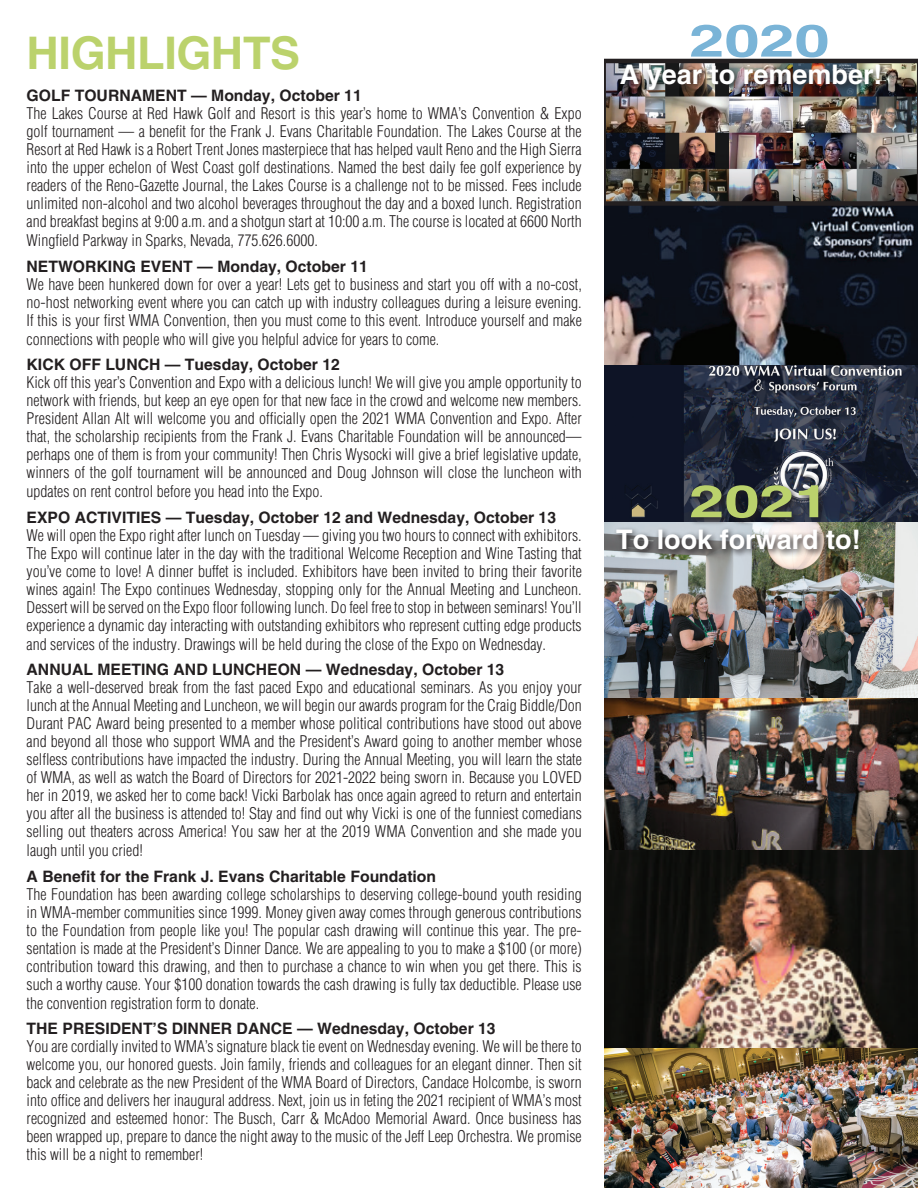
<style>
.page{position:relative;width:918px;height:1188px;background:#fff}
.page>*{position:absolute;margin:0;border:0;box-sizing:border-box;transform-origin:0 0}
.FJE_Text{font:700 45px "Helvetica";letter-spacing:-.01em;color:#bbd26c}
.FJE_Text-2{font:700 45px "Helvetica";letter-spacing:-.01em;color:#bbd26c;scale:1.4 1}
.FJE_Text-3{font:700 45px "Helvetica";color:#7ab4d7;scale:1.4 1}
.FJE_Text-4{font:700 27px "Helvetica";color:#fff}
.FJE_Text-5{font:300 condensed 15.75px/18.1px "Helvetica";color:#231f20;text-align:justify}
.FJE_Text-6{font:700 15.75px "Helvetica";color:#231f20}
</style>
<div class="page">
<img style="left:604px;top:364px;width:314px;height:159px">
<img style="left:604px;top:206px;width:314px;height:158px">
<img style="left:604px;top:59px;width:314px;height:147px">
<div style="left:618px;top:61px;width:271px;height:37px;background:#231f20;opacity:.85"></div>
<img style="left:604px;top:523px;width:314px;height:176px">
<div style="left:614px;top:482px;width:253px;height:76px;background:#231f20;opacity:.85"></div>
<img style="left:604px;top:699px;width:314px;height:152px">
<img style="left:604px;top:851px;width:314px;height:198px">
<img style="left:604px;top:1049px;width:314px;height:139px">
<p class="FJE_Text" style="left:27px;top:25px;width:275px">HIGHLIGHTS</p>
<p class="FJE_Text-6" style="left:27px;top:86px;width:337px">GOLF TOURNAMENT — Monday, October 11</p>
<p class="FJE_Text-5" style="left:27px;top:104px;width:557px">The Lakes Course at Red Hawk Golf and Resort is this year’s home to WMA’s Convention &amp; Expo golf tournament — a benefit for the Frank J. Evans Charitable Foundation. The Lakes Course at the Resort at Red Hawk is a Robert Trent Jones masterpiece that has helped vault Reno and the High Sierra into the upper echelon of West Coast golf destinations. Named the best daily fee golf experience by readers of the Reno-Gazette Journal, the Lakes Course is a challenge not to be missed. Fees include unlimited non-alcohol and two alcohol beverages throughout the day and a boxed lunch. Registration and breakfast begins at 9:00 a.m. and a shotgun start at 10:00 a.m. The course is located at 6600 North Wingfield Parkway in Sparks, Nevada, 775.626.6000.</p>
<p class="FJE_Text-6" style="left:27px;top:257px;width:343px">NETWORKING EVENT — Monday, October 11</p>
<p class="FJE_Text-5" style="left:27px;top:275px;width:557px">We have been hunkered down for over a year! Lets get to business and start you off with a no-cost, no-host networking event where you can catch up with industry colleagues during a leisure evening.<br>If this is your first WMA Convention, then you must come to this event. Introduce yourself and make connections with people who will give you helpful advice for years to come.</p>
<p class="FJE_Text-6" style="left:27px;top:355px;width:315px">KICK OFF LUNCH — Tuesday, October 12</p>
<p class="FJE_Text-5" style="left:27px;top:373px;width:557px">Kick off this year’s Convention and Expo with a delicious lunch! We will give you ample opportunity to network with friends, but keep an eye open for that new face in the crowd and welcome new members.<br>President Allan Alt will welcome you and officially open the 2021 WMA Convention and Expo. After that, the scholarship recipients from the Frank J. Evans Charitable Foundation will be announced— perhaps one of them is from your community! Then Chris Wysocki will give a brief legislative update, winners of the golf tournament will be announced and Doug Johnson will close the luncheon with updates on rent control before you head into the Expo.</p>
<p class="FJE_Text-6" style="left:27px;top:508px;width:531px">EXPO ACTIVITIES — Tuesday, October 12 and Wednesday, October 13</p>
<p class="FJE_Text-5" style="left:27px;top:526px;width:557px">We will open the Expo right after lunch on Tuesday — giving you two hours to connect with exhibitors.<br>The Expo will continue later in the day with the traditional Welcome Reception and Wine Tasting that you’ve come to love! A dinner buffet is included. Exhibitors have been invited to bring their favorite wines again! The Expo continues Wednesday, stopping only for the Annual Meeting and Luncheon.<br>Dessert will be served on the Expo floor following lunch. Do feel free to stop in between seminars! You’ll experience a dynamic day interacting with outstanding exhibitors who represent cutting edge products and services of the industry. Drawings will be held during the close of the Expo on Wednesday.</p>
<p class="FJE_Text-6" style="left:27px;top:660px;width:479px">ANNUAL MEETING AND LUNCHEON — Wednesday, October 13</p>
<p class="FJE_Text-5" style="left:27px;top:678px;width:557px">Take a well-deserved break from the fast paced Expo and educational seminars. As you enjoy your lunch at the Annual Meeting and Luncheon, we will begin our awards program for the Craig Biddle/Don Durant PAC Award being presented to a member whose political contributions have stood out above and beyond all those who support WMA and the President’s Award going to another member whose selfless contributions have impacted the industry. During the Annual Meeting, you will learn the state of WMA, as well as watch the Board of Directors for 2021-2022 being sworn in. Because you LOVED her in 2019, we asked her to come back! Vicki Barbolak has once again agreed to return and entertain you after all the business is attended to! Stay and find out why Vicki is one of the funniest comedians selling out theaters across America! You saw her at the 2019 WMA Convention and she made you laugh until you cried!</p>
<p class="FJE_Text-6" style="left:27px;top:867px;width:411px">A Benefit for the Frank J. Evans Charitable Foundation</p>
<p class="FJE_Text-5" style="left:27px;top:885px;width:557px">The Foundation has been awarding college scholarships to deserving college-bound youth residing in WMA-member communities since 1999. Money given away comes through generous contributions to the Foundation from people like you! The popular cash drawing will continue this year. The pre&shy;sentation is made at the President’s Dinner Dance. We are appealing to you to make a $100 (or more) contribution toward this drawing, and then to purchase a chance to win when you get there. This is such a worthy cause. Your $100 donation towards the cash drawing is fully tax deductible. Please use the convention registration form to donate.</p>
<p class="FJE_Text-6" style="left:27px;top:1019px;width:471px">THE PRESIDENT’S DINNER DANCE — Wednesday, October 13</p>
<p class="FJE_Text-5" style="left:27px;top:1038px;width:557px">You are cordially invited to WMA’s signature black tie event on Wednesday evening. We will be there to welcome you, our honored guests. Join family, friends and colleagues for an elegant dinner. Then sit back and celebrate as the new President of the WMA Board of Directors, Candace Holcombe, is sworn into office and delivers her inaugural address. Next, join us in feting the 2021 recipient of WMA’s most recognized and esteemed honor: The Busch, Carr &amp; McAdoo Memorial Award. Once business has been wrapped up, prepare to dance the night away to the music of the Jeff Leep Orchestra. We promise this will be a night to remember!</p>
<p class="FJE_Text-3" style="left:689px;top:13px;width:102px">2020</p>
<p class="FJE_Text-4" style="left:620px;top:58px;width:264px">A year to remember!</p>
<p class="FJE_Text-2" style="left:689px;top:474px;width:102px">2021</p>
<p class="FJE_Text-4" style="left:616px;top:523px;width:246px">To look forward to!</p>
</div>
